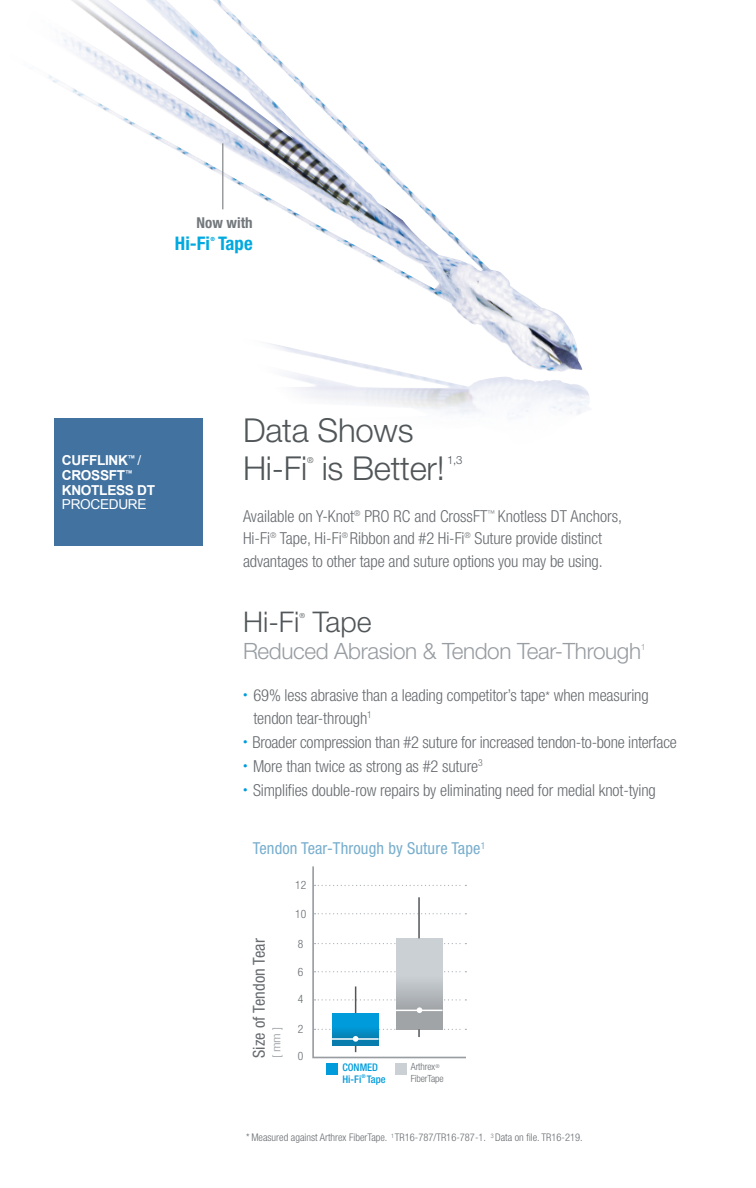
<style>
.page{position:relative;width:756px;height:1188px;background:#fff}
.page>*{position:absolute;margin:0;border:0;box-sizing:border-box;transform-origin:0 0}
.t1{font:300 33px/37.5px "Helvetica Neue LT Std";letter-spacing:-.01em;color:#515659}
.t2{font:300 28.5px "Helvetica Neue LT Std";color:#515659}
.t3{font:300 22.5px "Helvetica Neue LT Std";letter-spacing:-.015em;color:#989da2}
.t4{font:700 condensed 18.75px "Helvetica Neue LT Std";color:#00a9e0}
.t5{font:300 condensed 16.5px/22.5px "Helvetica Neue LT Std";letter-spacing:-.01em;color:#686c70}
.t6{font:condensed 16.5px "Helvetica Neue LT Std";letter-spacing:.01em;color:#78aecd}
.t7{font:condensed 16.5px "Helvetica Neue LT Std";letter-spacing:.01em;color:#686c70}
.t8{font:700 condensed 15px "Helvetica Neue LT Std";color:#73787c}
.t9{font:700 13.65px/14.5px "Arial";letter-spacing:-.025em;color:#fff}
.t10{font:13.65px "Arial";letter-spacing:-.025em;color:#fff}
.t11{font:300 condensed 11.55px "Helvetica Neue LT Std";color:#686c70}
.t12{font:300 11.4px "Helvetica Neue LT Std";color:#515659}
.t13{font:300 condensed 10.95px "Helvetica Neue LT Std";color:#989da2;scale:1.18 1}
.t14{font:300 condensed 10.5px "Helvetica Neue LT Std";color:#686c70}
.t15{font:500 condensed 10.5px/12px "Helvetica Neue LT Std";color:#009bda}
.t16{font:300 condensed 9.9px/12px "Helvetica Neue LT Std";letter-spacing:-.015em;color:#686c70}
.t17{font:300 8.7px "Helvetica Neue LT Std";color:#989da2}
.t18{font:300 8.1px "Helvetica Neue LT Std";color:#515659}
.t19{font:300 7.05px "Helvetica Neue LT Std";color:#515659}
.t20{font:700 condensed 5.7px "Helvetica Neue LT Std";color:#00a9e0}
.s1{font-weight:400}
.s2{font-size:13.5px}
.s3{font-size:11.85px}
</style>
<div class="page">
<div style="left:326px;top:1063px;width:12px;height:12px;background:#009bda"></div>
<div style="left:395px;top:1063px;width:11px;height:12px;background:#cad0d4"></div>
<svg style="left:312px;top:866px;width:155px;height:193px"></svg>
<img style="left:48px;top:0;width:535px;height:374px">
<hr style="left:222px;top:143px;width:1px;height:66px;background:#686c70">
<div style="left:54px;top:418px;width:148px;height:128px;background:#4172a0"></div>
<p class="t8" style="left:197px;top:213px;width:58px">Now with</p>
<p class="t4" style="left:175px;top:232px;width:79px">Hi-Fi Tape</p>
<p class="t20" style="left:210px;top:235px;width:6px">®</p>
<p class="t9" style="left:62px;top:454px;width:95px">CUFFLINK<sup>™</sup> <span class="s1">/<br></span>CROSSFT<sup>™<br></sup>KNOTLESS DT</p>
<p class="t10" style="left:62px;top:495px;width:86px">PROCEDURE</p>
<h1 class="t1" style="left:243px;top:411px;width:203px">Data Shows<br>Hi-Fi is Better!</h1>
<p class="t18" style="left:307px;top:455px;width:8px">®</p>
<p class="t12" style="left:447px;top:453px;width:17px">1,3</p>
<p class="t5" style="left:243px;top:504px;width:381px">Available on Y-Knot<sup>®</sup> PRO RC and CrossFT<sup>™</sup> Knotless DT Anchors,<br>Hi-Fi<sup>®</sup> Tape, Hi-Fi<sup>®</sup> Ribbon and #2 Hi-Fi<sup>®</sup> Suture provide distinct advantages to other tape and suture options you may be using.</p>
<h2 class="t2" style="left:243px;top:605px;width:58px">Hi-Fi</h2>
<p class="t19" style="left:299px;top:611px;width:7px">®</p>
<h2 class="t2" style="left:313px;top:605px;width:60px">Tape</h2>
<h3 class="t3" style="left:243px;top:638px;width:400px">Reduced Abrasion &amp; Tendon Tear-Through</h3>
<p class="t17" style="left:641px;top:641px;width:6px">1</p>
<p class="t5" style="left:253px;top:684px;width:397px;text-indent:-10px"><sup>•</sup> 69% less abrasive than a leading competitor’s tape<span class="s2">*</span> when measuring tendon tear-through<sup>1</sup></p>
<p class="t5" style="left:243px;top:731px;width:435px"><sup>•</sup> Broader compression than #2 suture for increased tendon-to-bone interface</p>
<p class="t5" style="left:243px;top:755px;width:241px"><sup>•</sup> More than twice as strong as #2 suture<sup>3</sup></p>
<p class="t5" style="left:243px;top:779px;width:414px"><sup>•</sup> Simplifies double-row repairs by eliminating need for medial knot-tying</p>
<p class="t6" style="left:253px;top:839px;width:234px">Tendon Tear-Through by Suture Tape<sup>1</sup></p>
<p class="t7" style="left:249px;top:1058px;width:121px;rotate:-90deg">Size of Tendon Tear</p>
<p class="t13" style="left:270px;top:1058px;width:28px;rotate:-90deg">[ <span class="s3">mm</span> ]</p>
<p class="t11" style="left:295px;top:879px;width:13px">12</p>
<p class="t11" style="left:295px;top:907px;width:13px">10</p>
<p class="t11" style="left:298px;top:937px;width:7px">8</p>
<p class="t11" style="left:298px;top:966px;width:7px">6</p>
<p class="t11" style="left:298px;top:993px;width:7px">4</p>
<p class="t11" style="left:298px;top:1023px;width:7px">2</p>
<p class="t11" style="left:298px;top:1049px;width:7px">0</p>
<p class="t15" style="left:342px;top:1061px;width:45px">CONMED<br>Hi-Fi<sup>®</sup> Tape</p>
<p class="t16" style="left:411px;top:1061px;width:34px">Arthrex<sup>®<br></sup>FiberTape</p>
<p class="t14" style="left:246px;top:1132px;width:338px">* Measured against Arthrex FiberTape. <sup>1</sup> TR16-787/TR16-787-1. <sup>3</sup> Data on file. TR16-219.</p>
</div>
